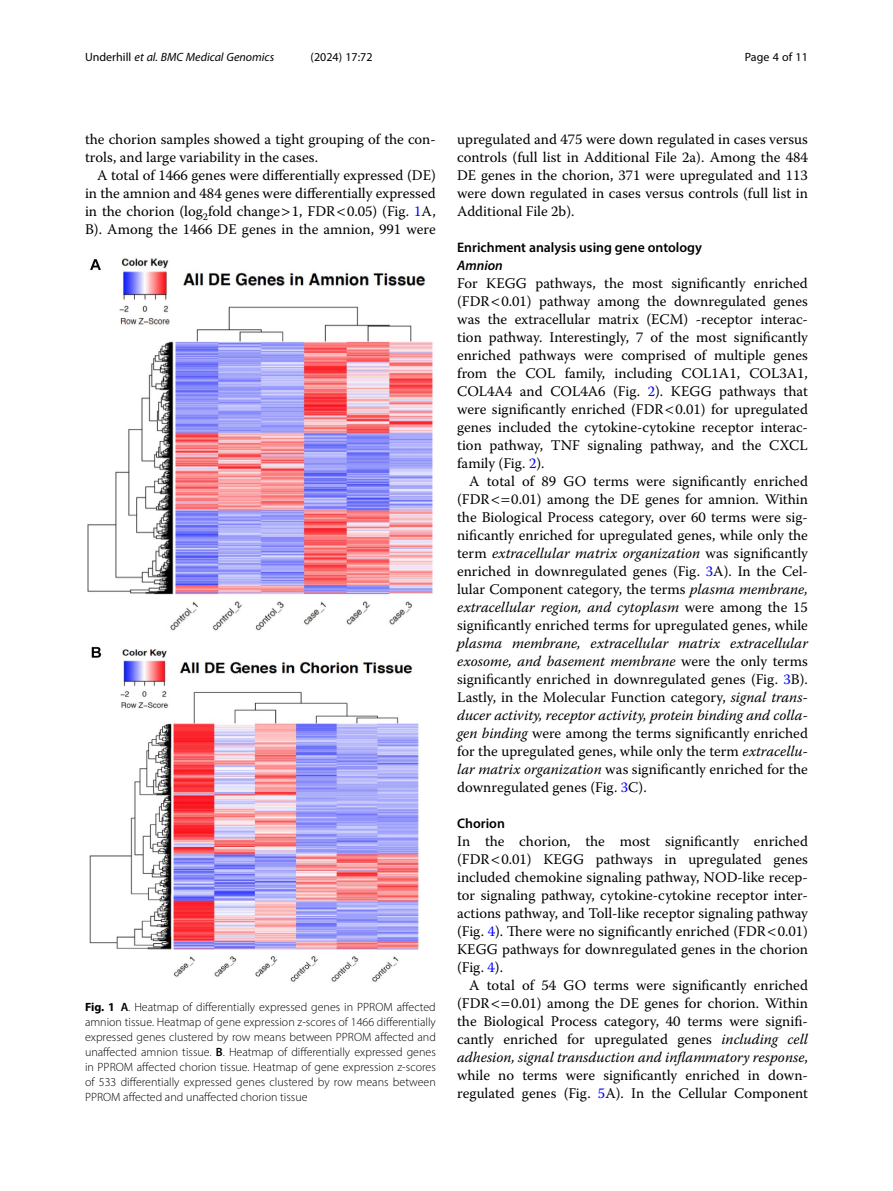
<style>
.page{position:relative;width:893px;height:1191px;background:#fff}
.page>*{position:absolute;margin:0;border:0;box-sizing:border-box;transform-origin:0 0}
.Body_Text_Indent{font:14.7px/18px "Warnock Pro";color:#000;text-align:justify}
.Body_Text{font:14.7px/18px "Warnock Pro";color:#000;text-align:justify}
.Head_2{font:600 13.8px "Myriad Pro";color:#000}
.Head_3_after_2{font:italic 600 13.8px "Myriad Pro";color:#000}
.Figure_Caption{font:300 12px/15px "Myriad Pro";color:#000;text-align:justify}
.t1{font:italic 12px "Myriad Pro";color:#000}
.t2{font:12px "Myriad Pro";color:#000}
.s1{font-style:normal}
.s2{color:#00f}
.s3{font-weight:700}
.s4{font-weight:600}
.s5{font-style:italic}
</style>
<div class="page">
<img style="left:87px;top:258px;width:347px;height:724px">
<p class="t1" style="left:85px;top:50px;width:191px"><span class="s1">Underhill</span> et al. BMC Medical Genomics</p>
<p class="t2" style="left:311px;top:50px;width:63px">(2024) 17:72</p>
<p class="t2" style="left:745px;top:50px;width:65px">Page 4 of 11</p>
<p class="Body_Text_Indent" style="left:85px;top:130px;width:352px">the chorion samples showed a tight grouping of the con&shy;trols, and large variability in the cases.</p>
<p class="Body_Text_Indent" style="left:85px;top:166px;width:352px;text-indent:12px">A total of 1466 genes were differentially expressed (DE) in the amnion and 484 genes were differentially expressed in the chorion (log<sub>2</sub>fold change 1, FDR 0.05) (Fig. <span class="s2">1</span>A, B). Among the 1466 DE genes in the amnion, 991 were</p>
<p class="Figure_Caption" style="left:85px;top:999px;width:352px"><span class="s3">Fig. 1</span> <span class="s4">A</span>. Heatmap of differentially expressed genes in PPROM affected amnion tissue. Heatmap of gene expression z-scores of 1466 differentially expressed genes clustered by row means between PPROM affected and unaffected amnion tissue. <span class="s4">B</span>. Heatmap of differentially expressed genes in PPROM affected chorion tissue. Heatmap of gene expression z-scores of 533 differentially expressed genes clustered by row means between PPROM affected and unaffected chorion tissue</p>
<p class="Body_Text_Indent" style="left:457px;top:130px;width:352px">upregulated and 475 were down regulated in cases versus controls (full list in Additional File 2a). Among the 484<br>DE genes in the chorion, 371 were upregulated and 113 were down regulated in cases versus controls (full list in Additional File 2b).</p>
<p class="Head_2" style="left:457px;top:239px;width:246px">Enrichment analysis using gene ontology</p>
<p class="Head_3_after_2" style="left:457px;top:257px;width:47px">Amnion</p>
<p class="Body_Text" style="left:457px;top:274px;width:352px">For KEGG pathways, the most significantly enriched (FDR 0.01) pathway among the downregulated genes was the extracellular matrix (ECM) -receptor interac&shy;tion pathway. Interestingly, 7 of the most significantly enriched pathways were comprised of multiple genes from the COL family, including COL1A1, COL3A1, COL4A4 and COL4A6 (Fig. <span class="s2">2</span>). KEGG pathways that were significantly enriched (FDR 0.01) for upregulated genes included the cytokine-cytokine receptor interac&shy;tion pathway, TNF signaling pathway, and the CXCL family (Fig. <span class="s2">2</span>).</p>
<p class="Body_Text_Indent" style="left:457px;top:472px;width:352px;text-indent:12px">A total of 89 GO terms were significantly enriched (FDR</p>
<p class="Body_Text_Indent" style="left:457px;top:490px;width:352px;text-indent:54px">0.01) among the DE genes for amnion. Within the Biological Process category, over 60 terms were sig&shy;nificantly enriched for upregulated genes, while only the term <span class="s5">extracellular matrix organization</span> was significantly enriched in downregulated genes (Fig. <span class="s2">3</span>A). In the Cel&shy;lular Component category, the terms <span class="s5">plasma membrane, extracellular region, and cytoplasm</span> were among the 15 significantly enriched terms for upregulated genes, while <span class="s5">plasma membrane, extracellular matrix extracellular exosome, and basement membrane</span> were the only terms significantly enriched in downregulated genes (Fig. <span class="s2">3</span>B).<br>Lastly, in the Molecular Function category, <span class="s5">signal trans&shy;ducer activity, receptor activity, protein binding and colla&shy;gen binding</span> were among the terms significantly enriched for the upregulated genes, while only the term <span class="s5">extracellu&shy;lar matrix organization</span> was significantly enriched for the downregulated genes (Fig. <span class="s2">3</span>C).</p>
<p class="Head_2" style="left:457px;top:815px;width:49px">Chorion</p>
<p class="Body_Text" style="left:457px;top:832px;width:352px">In the chorion, the most significantly enriched (FDR 0.01) KEGG pathways in upregulated genes included chemokine signaling pathway, NOD-like recep&shy;tor signaling pathway, cytokine-cytokine receptor inter&shy;actions pathway, and Toll-like receptor signaling pathway (Fig. <span class="s2">4</span>). There were no significantly enriched (FDR 0.01)<br>KEGG pathways for downregulated genes in the chorion (Fig. <span class="s2">4</span>).</p>
<p class="Body_Text_Indent" style="left:457px;top:976px;width:352px;text-indent:12px">A total of 54 GO terms were significantly enriched (FDR</p>
<p class="Body_Text_Indent" style="left:457px;top:994px;width:352px;text-indent:54px">0.01) among the DE genes for chorion. Within the Biological Process category, 40 terms were signifi&shy;cantly enriched for upregulated genes <span class="s5">including cell adhesion, signal transduction and inflammatory response</span>, while no terms were significantly enriched in down&shy;regulated genes (Fig. <span class="s2">5</span>A). In the Cellular Component</p>
</div>
